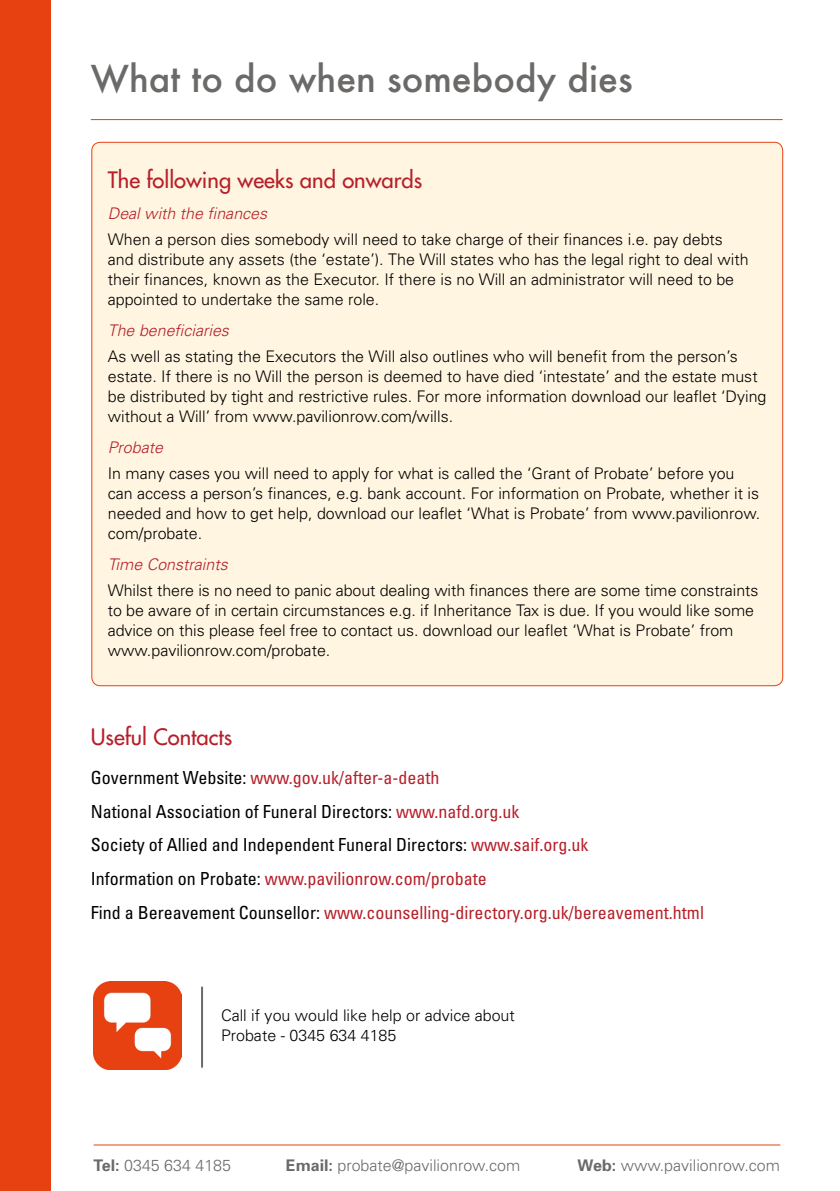
<style>
.page{position:relative;width:840px;height:1191px;background:#fff}
.page>*{position:absolute;margin:0;border:0;box-sizing:border-box;transform-origin:0 0}
.t1{font:500 36px "Futura";color:#6c6a68}
.t2{font:22px "Futura";color:#b61f29}
.t3{font:condensed 18px/33.6px "Univers";color:#000}
.t4{font:300 16px/20px "Univers";color:#000}
.t5{font:300 16px "Univers";color:#6c6a68}
.t6{font:italic 300 16px "Univers";color:#b61f29}
.s1{color:#b61f29}
.s2{font-weight:700}
</style>
<div class="page">
<div style="left:92px;top:142px;width:690px;height:543px;background:#fff5e0;border-radius:9px"></div>
<img style="left:94px;top:981px;width:87px;height:88px">
<hr style="left:201px;top:986px;width:2px;height:81px;background:#6c6a68">
<hr style="left:91px;top:119px;width:691px;height:1px;background:#e74011">
<hr style="left:94px;top:1144px;width:686px;height:1px;background:#e74011">
<div style="left:0;top:0;width:50px;height:1191px;background:#e74011"></div>
<h1 class="t1" style="left:91px;top:54px;width:543px">What to do when somebody dies</h1>
<h2 class="t2" style="left:108px;top:165px;width:316px">The following weeks and onwards</h2>
<p class="t6" style="left:108px;top:204px;width:161px">Deal with the finances</p>
<p class="t4" style="left:108px;top:229px;width:642px">When a person dies somebody will need to take charge of their finances i.e. pay debts and distribute any assets (the ‘estate’). The Will states who has the legal right to deal with their finances, known as the Executor. If there is no Will an administrator will need to be appointed to undertake the same role.</p>
<p class="t6" style="left:108px;top:321px;width:122px">The beneficiaries</p>
<p class="t4" style="left:108px;top:346px;width:659px">As well as stating the Executors the Will also outlines who will benefit from the person’s estate. If there is no Will the person is deemed to have died ‘intestate’ and the estate must be distributed by tight and restrictive rules. For more information download our leaflet ‘Dying without a Will’ from www.pavilionrow.com/wills.</p>
<p class="t6" style="left:108px;top:438px;width:57px">Probate</p>
<p class="t4" style="left:108px;top:463px;width:653px">In many cases you will need to apply for what is called the ‘Grant of Probate’ before you can access a person’s finances, e.g. bank account. For information on Probate, whether it is needed and how to get help, download our leaflet ‘What is Probate’ from www.pavilionrow. com/probate.</p>
<p class="t6" style="left:108px;top:555px;width:121px">Time Constraints</p>
<p class="t4" style="left:108px;top:580px;width:651px">Whilst there is no need to panic about dealing with finances there are some time constraints to be aware of in certain circumstances e.g. if Inheritance Tax is due. If you would like some advice on this please feel free to contact us. download our leaflet ‘What is Probate’ from www.pavilionrow.com/probate.</p>
<h2 class="t2" style="left:91px;top:722px;width:143px">Useful Contacts</h2>
<p class="t3" style="left:91px;top:760px;width:614px">Government Website: <span class="s1">www.gov.uk/after-a-death<br></span>National Association of Funeral Directors: <span class="s1">www.nafd.org.uk<br></span>Society of Allied and Independent Funeral Directors: <span class="s1">www.saif.org.uk<br></span>Information on Probate: <span class="s1">www.pavilionrow.com/probate<br></span>Find a Bereavement Counsellor: <span class="s1">www.counselling-directory.org.uk/bereavement.html</span></p>
<p class="t4" style="left:221px;top:1005px;width:295px">Call if you would like help or advice about<br>Probate - 0345 634 4185</p>
<p class="t5" style="left:94px;top:1155px;width:139px"><span class="s2">Tel:</span> 0345 634 4185</p>
<p class="t5" style="left:286px;top:1155px;width:236px"><span class="s2">Email:</span> probate@pavilionrow.com</p>
<p class="t5" style="left:577px;top:1155px;width:204px"><span class="s2">Web:</span> www.pavilionrow.com</p>
</div>
